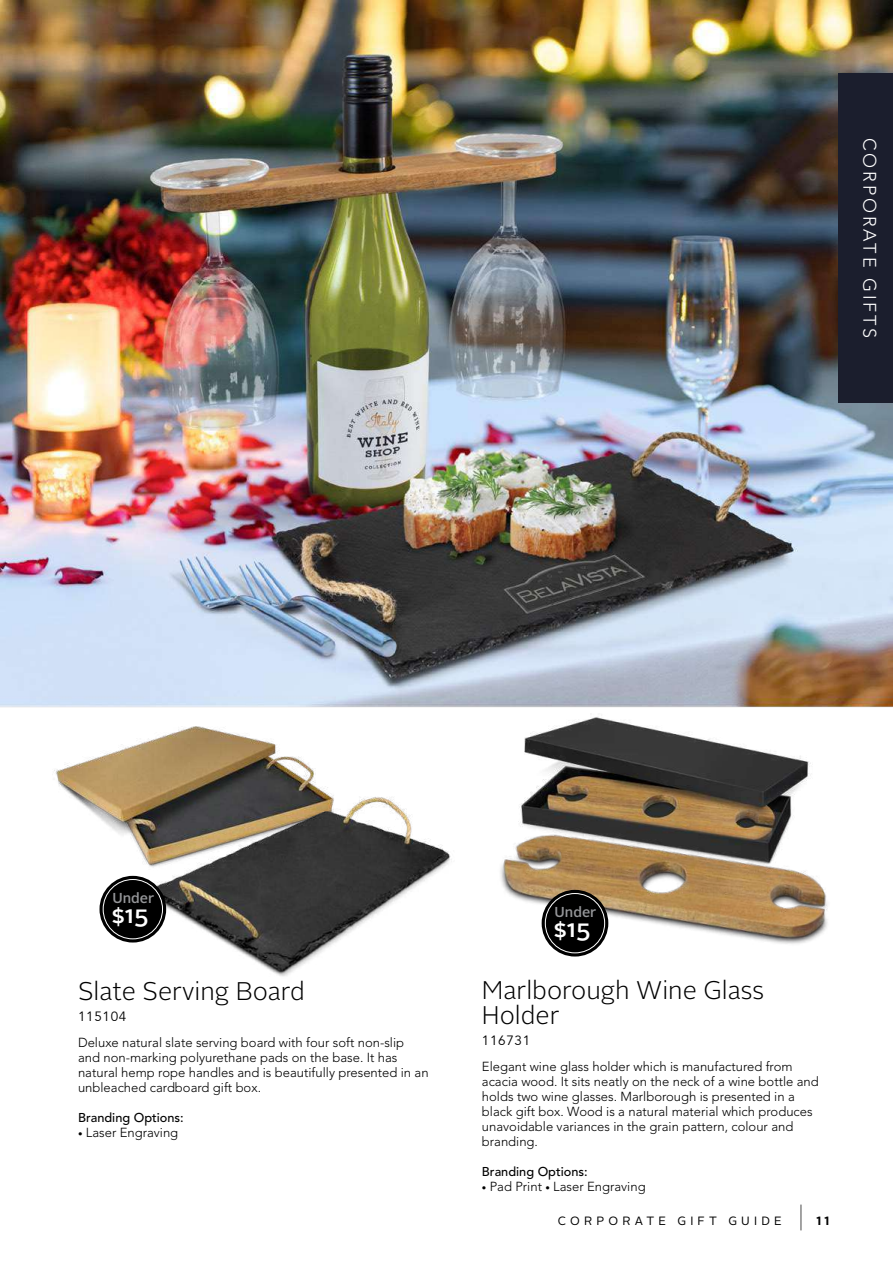
<style>
.page{position:relative;width:893px;height:1263px;background:#fff}
.page>*{position:absolute;margin:0;border:0;box-sizing:border-box;transform-origin:0 0}
.t1{font:100 27px "Alright Sans";color:#000}
.t2{font:300 25.5px/25.5px "Alright Sans";color:#000}
.t3{font:500 24.3px "Alright Sans";color:#fff}
.t4{font:300 18px "Avenir";letter-spacing:.16em;color:#fff}
.t5{font:500 14.4px "Alright Sans";color:#949598}
.t6{font:13.5px "Avenir";letter-spacing:.05em;color:#000}
.t7{font:300 13.05px/15px "Avenir";color:#000}
.t8{font:500 12.75px "Avenir";color:#000}
.t9{font:12px "Alright Sans";letter-spacing:.35em;color:#000}
.t10{font:700 12px "Alright Sans";color:#000}
.s1{font-size:9px}
</style>
<div class="page">
<img style="left:0;top:0;width:893px;height:943px">
<img style="left:52px;top:721px;width:289px;height:155px">
<img style="left:137px;top:784px;width:330px;height:193px">
<img style="left:507px;top:702px;width:330px;height:112px">
<img style="left:489px;top:814px;width:351px;height:143px">
<div style="left:99px;top:876px;width:67px;height:66px;background:#000;border-radius:50%"></div>
<div style="left:103px;top:879px;width:60px;height:60px;border:1px solid #fff;border-radius:50%"></div>
<div style="left:542px;top:890px;width:66px;height:66px;background:#000;border-radius:50%"></div>
<div style="left:545px;top:893px;width:60px;height:60px;border:1px solid #fff;border-radius:50%"></div>
<div style="left:839px;top:73px;width:54px;height:330px;background:#1b1e2d"></div>
<h3 class="t4" style="left:880px;top:138px;width:202px;rotate:90deg">CORPORATE GIFTS</h3>
<p class="t5" style="left:112px;top:888px;width:43px">Under</p>
<h3 class="t3" style="left:111px;top:898px;width:38px">$15</h3>
<p class="t5" style="left:555px;top:902px;width:43px">Under</p>
<h3 class="t3" style="left:554px;top:912px;width:38px">$15</h3>
<h2 class="t2" style="left:78px;top:979px;width:228px">Slate Serving Board</h2>
<p class="t6" style="left:78px;top:1009px;width:50px">115104</p>
<p class="t7" style="left:78px;top:1034px;width:352px">Deluxe natural slate serving board with four soft non-slip and non-marking polyurethane pads on the base. It has natural hemp rope handles and is beautifully presented in an unbleached cardboard gift box.</p>
<p class="t8" style="left:78px;top:1110px;width:107px">Branding Options:</p>
<p class="t7" style="left:78px;top:1124px;width:102px"><span class="s1">•</span> Laser Engraving</p>
<h2 class="t2" style="left:482px;top:978px;width:284px">Marlborough Wine Glass<br>Holder</h2>
<p class="t6" style="left:482px;top:1033px;width:50px">116731</p>
<p class="t7" style="left:482px;top:1059px;width:338px">Elegant wine glass holder which is manufactured from acacia wood. It sits neatly on the neck of a wine bottle and holds two wine glasses. Marlborough is presented in a black gift box. Wood is a natural material which produces unavoidable variances in the grain pattern, colour and branding.</p>
<p class="t8" style="left:482px;top:1164px;width:107px">Branding Options:</p>
<p class="t7" style="left:482px;top:1179px;width:165px"><span class="s1">•</span> Pad Print <span class="s1">•</span> Laser Engraving</p>
<p class="t9" style="left:558px;top:1212px;width:225px">CORPORATE GIFT GUIDE</p>
<h1 class="t1" style="left:798px;top:1197px;width:8px">|</h1>
<p class="t10" style="left:816px;top:1212px;width:14px">11</p>
</div>
